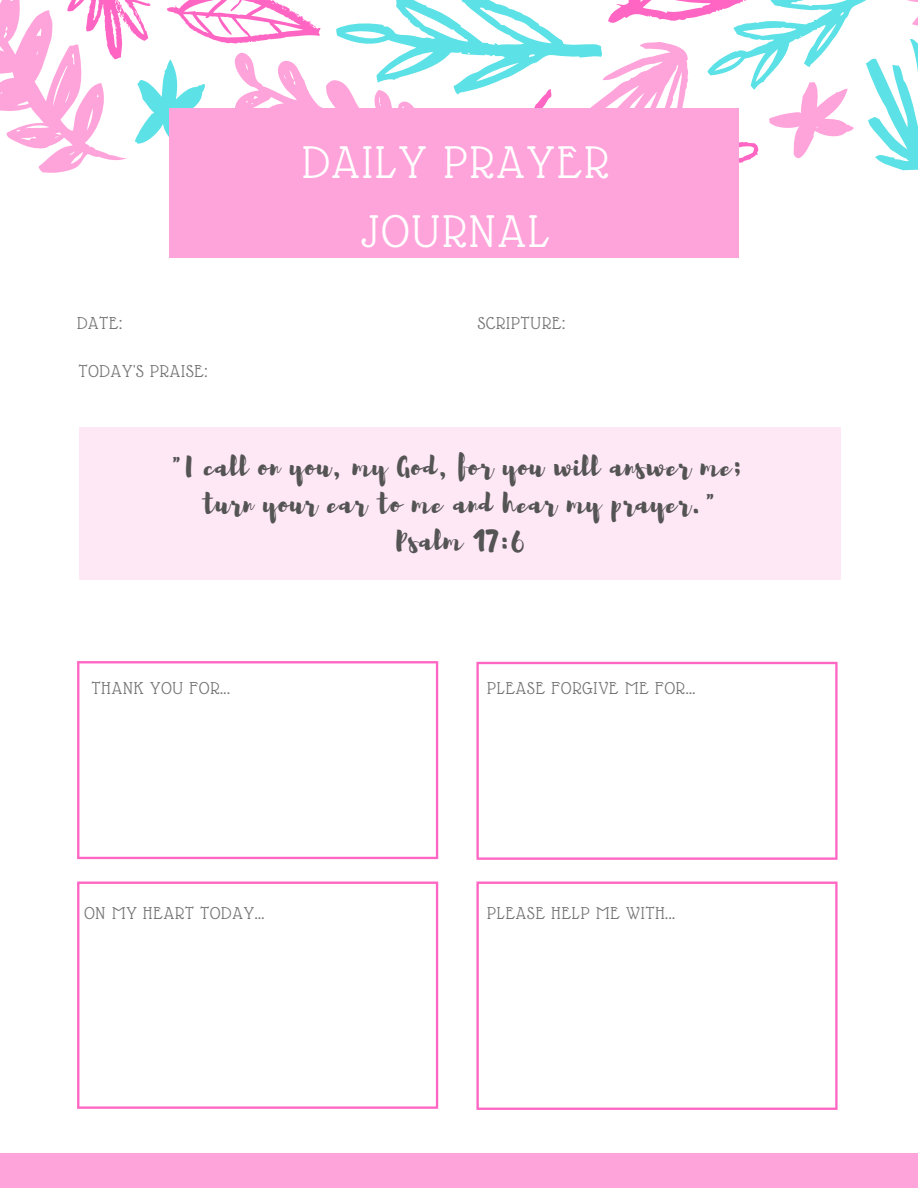
<style>
.page{position:relative;width:918px;height:1188px;background:#fff}
.page>*{position:absolute;margin:0;border:0;box-sizing:border-box;transform-origin:0 0}
.t1{font:49.8px/68.8px "Glass Antiqua";letter-spacing:.05em;color:#fff;text-align:center}
.t2{font:27px/37px "Brusher";letter-spacing:.05em;color:#545454;text-align:center}
.t3{font:18.6px "Glass Antiqua";letter-spacing:.05em;color:#737373}
</style>
<div class="page">
<svg style="left:0;top:0;width:918px;height:177px"></svg>
<div style="left:169px;top:108px;width:569px;height:150px;background:#ffa3db"></div>
<div style="left:0;top:1153px;width:918px;height:35px;background:#ffa3db"></div>
<div style="left:79px;top:428px;width:762px;height:151px;background:#ffe8f6"></div>
<svg style="left:77px;top:661px;width:361px;height:198px"></svg>
<svg style="left:77px;top:882px;width:361px;height:227px"></svg>
<svg style="left:476px;top:662px;width:362px;height:198px"></svg>
<svg style="left:476px;top:882px;width:362px;height:228px"></svg>
<p class="t3" style="left:77px;top:314px;width:46px">DATE:</p>
<p class="t3" style="left:79px;top:362px;width:130px">TODAY'S PRAISE:</p>
<h1 class="t1" style="left:302px;top:128px;width:308px">DAILY PRAYER<br>JOURNAL</h1>
<p class="t3" style="left:478px;top:314px;width:89px">SCRIPTURE:</p>
<h2 class="t2" style="left:169px;top:446px;width:575px">"I call on you, my God, for you will answer me; turn your ear to me and hear my prayer."<br>Psalm 17:6</h2>
<p class="t3" style="left:92px;top:678px;width:140px">THANK YOU FOR...</p>
<p class="t3" style="left:84px;top:903px;width:182px">ON MY HEART TODAY...</p>
<p class="t3" style="left:487px;top:678px;width:210px">PLEASE FORGIVE ME FOR...</p>
<p class="t3" style="left:487px;top:903px;width:189px">PLEASE HELP ME WITH...</p>
</div>
